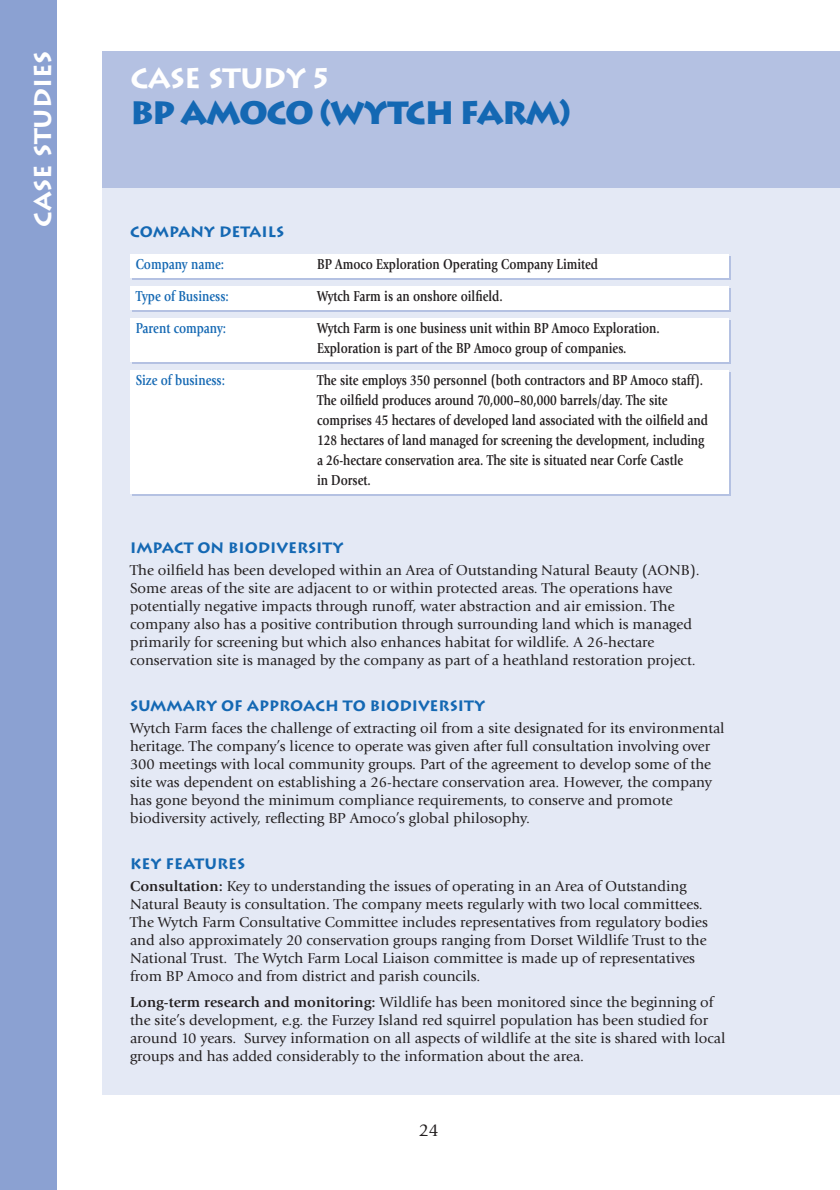
<style>
.page{position:relative;width:840px;height:1190px;background:#fff}
.page>*{position:absolute;margin:0;border:0;box-sizing:border-box;transform-origin:0 0}
.t1{font:900 32px "Lithos";letter-spacing:-.05em;color:#1468b3}
.t2{font:700 28px "Lithos";letter-spacing:-.025em;color:#fff}
.t3{font:700 24px "Lithos";color:#fff}
.t4{font:18px "Giovanni";color:#231f20}
.t5{font:15px/18px "Giovanni";color:#231f20}
.t6{font:700 15px/20px "Giovanni";color:#231f20;scale:.8 1}
.t7{font:700 15px "Lithos";letter-spacing:-.005em;color:#1468b3}
.t8{font:700 15px "Giovanni";color:#1468b3;scale:.8 1}
.s1{font-weight:700}
</style>
<div class="page">
<div style="left:102px;top:51px;width:738px;height:1043px;background:#e4e9f5"></div>
<div style="left:132px;top:256px;width:598px;height:24px;background:#b4c1e2"></div>
<div style="left:132px;top:288px;width:598px;height:24px;background:#b4c1e2"></div>
<div style="left:132px;top:320px;width:598px;height:44px;background:#b4c1e2"></div>
<div style="left:130px;top:254px;width:598px;height:24px;background:#fff"></div>
<div style="left:130px;top:286px;width:598px;height:24px;background:#fff"></div>
<div style="left:130px;top:318px;width:598px;height:44px;background:#fff"></div>
<div style="left:130px;top:370px;width:598px;height:124px;background:#fff"></div>
<div style="left:102px;top:51px;width:738px;height:136px;background:#b4c1e2"></div>
<div style="left:0;top:0;width:57px;height:1190px;background:#8ba1d2"></div>
<h3 class="t3" style="left:29px;top:227px;width:177px;rotate:-90deg">CASE STUDIES</h3>
<h2 class="t2" style="left:130px;top:62px;width:200px">CASE STUDY 5</h2>
<h1 class="t1" style="left:130px;top:94px;width:442px">BP AMOCO (WYTCH FARM)</h1>
<p class="t7" style="left:130px;top:223px;width:156px">COMPANY DETAILS</p>
<p class="t8" style="left:136px;top:259px;width:112px">Company name:</p>
<p class="t6" style="left:317px;top:256px;width:353px">BP Amoco Exploration Operating Company Limited</p>
<p class="t8" style="left:136px;top:291px;width:118px">Type of Business:</p>
<p class="t6" style="left:317px;top:288px;width:234px">Wytch Farm is an onshore oilfield.</p>
<p class="t8" style="left:136px;top:323px;width:115px">Parent company:</p>
<p class="t6" style="left:317px;top:320px;width:430px">Wytch Farm is one business unit within BP Amoco Exploration.<br>Exploration is part of the BP Amoco group of companies.</p>
<p class="t8" style="left:136px;top:375px;width:113px">Size of business:</p>
<p class="t6" style="left:317px;top:372px;width:490px">The site employs 350 personnel (both contractors and BP Amoco staff).<br>The oilfield produces around 70,000–80,000 barrels/day. The site comprises 45 hectares of developed land associated with the oilfield and 128 hectares of land managed for screening the development, including a 26-hectare conservation area. The site is situated near Corfe Castle<br>in Dorset.</p>
<p class="t7" style="left:130px;top:539px;width:215px">IMPACT ON BIODIVERSITY</p>
<p class="t5" style="left:130px;top:563px;width:571px">The oilfield has been developed within an Area of Outstanding Natural Beauty (AONB).<br>Some areas of the site are adjacent to or within protected areas. The operations have potentially negative impacts through runoff, water abstraction and air emission. The company also has a positive contribution through surrounding land which is managed primarily for screening but which also enhances habitat for wildlife. A 26-hectare conservation site is managed by the company as part of a heathland restoration project.</p>
<p class="t7" style="left:130px;top:697px;width:357px">SUMMARY OF APPROACH TO BIODIVERSITY</p>
<p class="t5" style="left:130px;top:721px;width:596px">Wytch Farm faces the challenge of extracting oil from a site designated for its environmental heritage. The company’s licence to operate was given after full consultation involving over 300 meetings with local community groups. Part of the agreement to develop some of the site was dependent on establishing a 26-hectare conservation area. However, the company has gone beyond the minimum compliance requirements, to conserve and promote biodiversity actively, reflecting BP Amoco’s global philosophy.</p>
<p class="t7" style="left:130px;top:855px;width:117px">KEY FEATURES</p>
<p class="t5" style="left:130px;top:879px;width:579px"><span class="s1">Consultation:</span> Key to understanding the issues of operating in an Area of Outstanding Natural Beauty is consultation. The company meets regularly with two local committees.<br>The Wytch Farm Consultative Committee includes representatives from regulatory bodies and also approximately 20 conservation groups ranging from Dorset Wildlife Trust to the National Trust. The Wytch Farm Local Liaison committee is made up of representatives from BP Amoco and from district and parish councils.</p>
<p class="t5" style="left:130px;top:995px;width:597px"><span class="s1">Long-term research and monitoring:</span> Wildlife has been monitored since the beginning of the site’s development, e.g. the Furzey Island red squirrel population has been studied for around 10 years. Survey information on all aspects of wildlife at the site is shared with local groups and has added considerably to the information about the area.</p>
<p class="t4" style="left:419px;top:1123px;width:22px">24</p>
</div>
